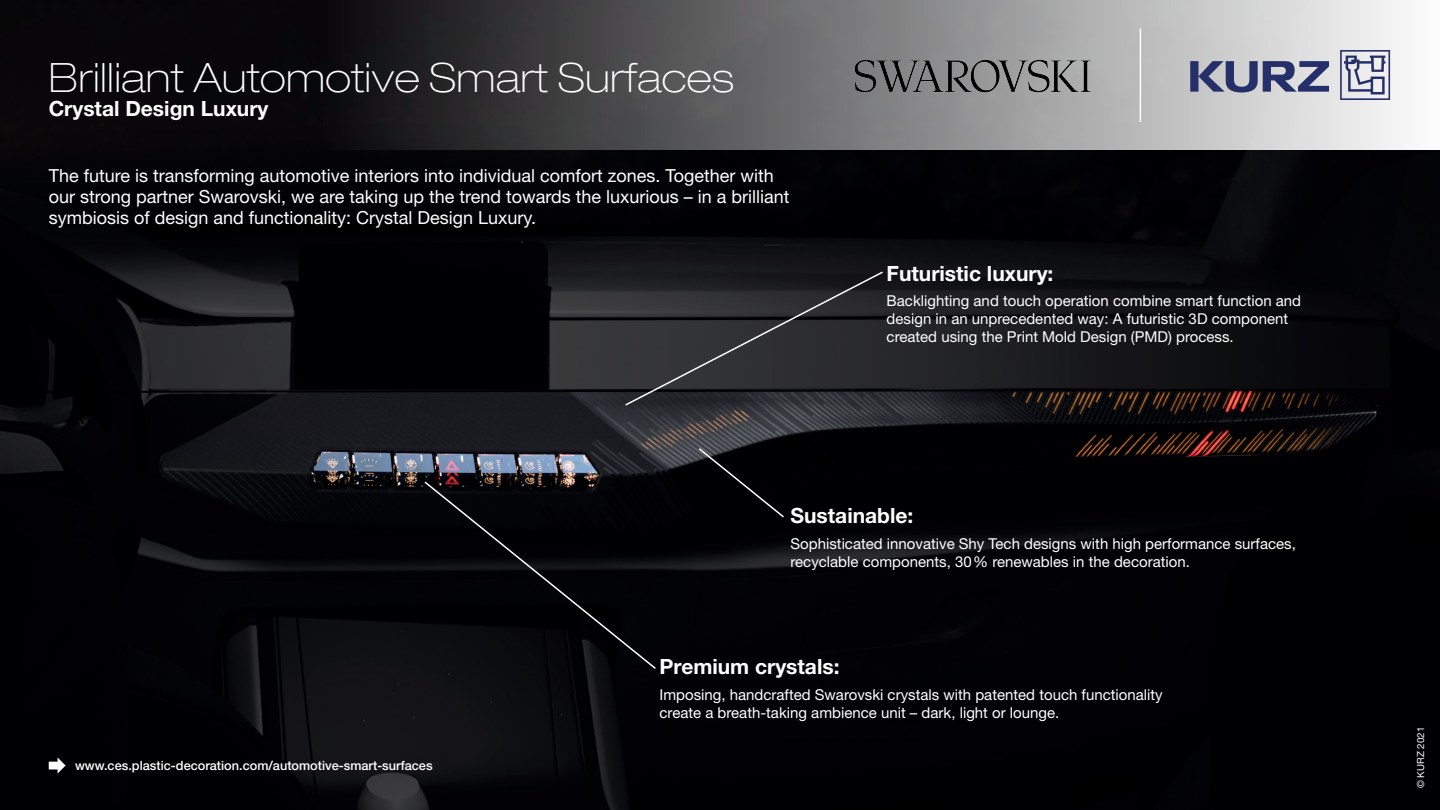
<style>
.page{position:relative;width:1440px;height:810px;background:#fff}
.page>*{position:absolute;margin:0;border:0;box-sizing:border-box;transform-origin:0 0}
.t1{font:100 expanded 40.5px "Helvetica Neue LT Std";letter-spacing:.01em;color:#fff}
.t2{font:700 21px "Helvetica Neue LT Std";color:#fff}
.t3{font:18px/21px "Helvetica Neue LT Std";color:#fff}
.t4{font:15px/18px "Helvetica Neue LT Std";color:#fff}
.t5{font:500 12.75px "Helvetica Neue LT Std";color:#fff}
.t6{font:9.75px "Helvetica Neue LT Std";color:#fff}
</style>
<div class="page">
<img style="left:0;top:0;width:1440px;height:810px">
<div style="left:314px;top:0;width:1126px;height:150px;background:linear-gradient(to right,#070608,#fbfcfc)"></div>
<svg style="left:1340px;top:50px;width:50px;height:50px"></svg>
<svg style="left:1190px;top:61px;width:139px;height:32px;background:#767c9b"></svg>
<svg style="left:423px;top:480px;width:234px;height:191px;background:#07070a"></svg>
<svg style="left:624px;top:270px;width:261px;height:137px;background:#2c2d2f"></svg>
<img style="left:854px;top:59px;width:237px;height:35px">
<svg style="left:49px;top:758px;width:17px;height:16px"></svg>
<hr style="left:1140px;top:28px;width:1px;height:94px;background:#fff">
<svg style="left:697px;top:447px;width:89px;height:72px;background:#0a0a0c"></svg>
<h1 class="t1" style="left:49px;top:53px;width:687px">Brilliant Automotive Smart Surfaces</h1>
<h2 class="t2" style="left:49px;top:95px;width:221px">Crystal Design Luxury</h2>
<p class="t3" style="left:49px;top:164px;width:742px">The future is transforming automotive interiors into individual comfort zones. Together with our strong partner Swarovski, we are taking up the trend towards the luxurious – in a brilliant symbiosis of design and functionality: Crystal Design Luxury.</p>
<h2 class="t2" style="left:887px;top:260px;width:168px">Futuristic luxury:</h2>
<p class="t4" style="left:887px;top:292px;width:416px">Backlighting and touch operation combine smart function and design in an unprecedented way: A futuristic 3D component created using the Print Mold Design (PMD) process.</p>
<h2 class="t2" style="left:791px;top:503px;width:124px">Sustainable:</h2>
<p class="t4" style="left:791px;top:534px;width:507px">Sophisticated innovative Shy Tech designs with high performance surfaces, recyclable components, 30% renewables in the decoration.</p>
<p class="t5" style="left:75px;top:758px;width:359px">www.ces.plastic-decoration.com/automotive-smart-surfaces</p>
<h2 class="t2" style="left:660px;top:654px;width:181px">Premium crystals:</h2>
<p class="t4" style="left:660px;top:685px;width:505px">Imposing, handcrafted Swarovski crystals with patented touch functionality create a breath-taking ambience unit – dark, light or lounge.</p>
<p class="t6" style="left:1415px;top:788px;width:63px;rotate:-90deg">© KURZ 2021</p>
</div>
